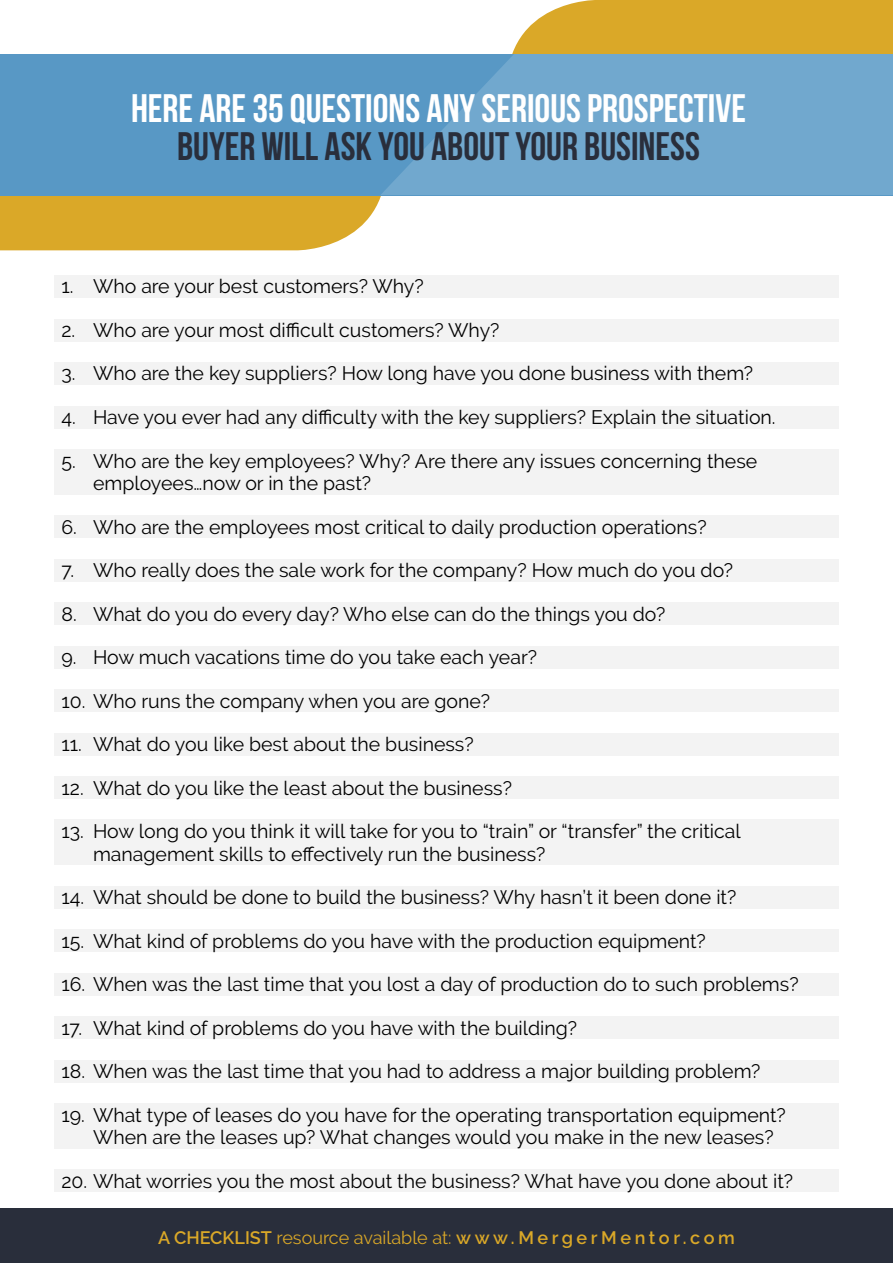
<style>
.page{position:relative;width:893px;height:1263px;background:#fff}
.page>*{position:absolute;margin:0;border:0;box-sizing:border-box;transform-origin:0 0}
.t1{font:39.75px "Bebas Neue";color:#fff}
.t2{font:39.75px "Bebas Neue";color:#292e3b}
.t3{font:19.5px/22.5px "Raleway";color:#000}
.t4{font:600 18px "Raleway";color:#daa828}
.s1{font-weight:400}
</style>
<div class="page">
<div style="left:512px;top:0;width:381px;height:54px;background:#daa828"></div>
<svg style="left:0;top:195px;width:386px;height:55px;background:#daad39"></svg>
<div style="left:0;top:54px;width:893px;height:141px;background:#5898c5"></div>
<svg style="left:381px;top:54px;width:512px;height:141px;background:#6da5cc"></svg>
<div style="left:54px;top:275px;width:785px;height:23px;background:#f3f3f3"></div>
<div style="left:54px;top:319px;width:785px;height:22px;background:#f3f3f3"></div>
<div style="left:54px;top:362px;width:785px;height:23px;background:#f3f3f3"></div>
<div style="left:54px;top:406px;width:785px;height:22px;background:#f3f3f3"></div>
<div style="left:54px;top:449px;width:785px;height:45px;background:#f3f3f3"></div>
<div style="left:54px;top:515px;width:785px;height:23px;background:#f3f3f3"></div>
<div style="left:54px;top:559px;width:785px;height:22px;background:#f3f3f3"></div>
<div style="left:54px;top:602px;width:785px;height:23px;background:#f3f3f3"></div>
<div style="left:54px;top:646px;width:785px;height:22px;background:#f3f3f3"></div>
<div style="left:54px;top:689px;width:785px;height:23px;background:#f3f3f3"></div>
<div style="left:54px;top:733px;width:785px;height:22px;background:#f3f3f3"></div>
<div style="left:54px;top:776px;width:785px;height:23px;background:#f3f3f3"></div>
<div style="left:54px;top:820px;width:785px;height:45px;background:#f3f3f3"></div>
<div style="left:54px;top:886px;width:785px;height:22px;background:#f3f3f3"></div>
<div style="left:54px;top:929px;width:785px;height:23px;background:#f3f3f3"></div>
<div style="left:54px;top:973px;width:785px;height:22px;background:#f3f3f3"></div>
<div style="left:54px;top:1016px;width:785px;height:23px;background:#f3f3f3"></div>
<div style="left:54px;top:1060px;width:785px;height:22px;background:#f3f3f3"></div>
<div style="left:54px;top:1103px;width:785px;height:45px;background:#f3f3f3"></div>
<div style="left:54px;top:1169px;width:785px;height:23px;background:#f3f3f3"></div>
<div style="left:0;top:1209px;width:893px;height:54px;background:#292e3b"></div>
<h1 class="t1" style="left:131px;top:86px;width:616px">HERE ARE 35 QUESTIONS ANY SERIOUS PROSPECTIVE</h1>
<h1 class="t2" style="left:177px;top:124px;width:524px">BUYER WILL ASK YOU ABOUT YOUR BUSINESS</h1>
<p class="t3" style="left:62px;top:275px;width:364px">1. Who are your best customers? Why?</p>
<p class="t3" style="left:62px;top:319px;width:440px">2. Who are your most difficult customers? Why?</p>
<p class="t3" style="left:62px;top:362px;width:693px">3. Who are the key suppliers? How long have you done business with them?</p>
<p class="t3" style="left:62px;top:406px;width:716px">4. Have you ever had any difficulty with the key suppliers? Explain the situation.</p>
<p class="t3" style="left:93px;top:449px;width:666px;text-indent:-31px">5. Who are the key employees? Why? Are there any issues concerning these employees…now or in the past?</p>
<p class="t3" style="left:62px;top:515px;width:647px">6. Who are the employees most critical to daily production operations?</p>
<p class="t3" style="left:62px;top:559px;width:673px">7. Who really does the sale work for the company? How much do you do?</p>
<p class="t3" style="left:62px;top:602px;width:605px">8. What do you do every day? Who else can do the things you do?</p>
<p class="t3" style="left:62px;top:646px;width:477px">9. How much vacations time do you take each year?</p>
<p class="t3" style="left:62px;top:689px;width:430px">10. Who runs the company when you are gone?</p>
<p class="t3" style="left:62px;top:733px;width:414px">11. What do you like best about the business?</p>
<p class="t3" style="left:62px;top:776px;width:452px">12. What do you like the least about the business?</p>
<p class="t3" style="left:93px;top:820px;width:649px;text-indent:-31px">13. How long do you think it will take for you to “train” or “transfer” the critical management skills to effectively run the business?</p>
<p class="t3" style="left:62px;top:886px;width:676px">14. What should be done to build the business? Why hasn’t it been done it?</p>
<p class="t3" style="left:62px;top:929px;width:646px">15. What kind of problems do you have with the production equipment?</p>
<p class="t3" style="left:62px;top:973px;width:739px">16. When was the last time that you lost a day of production do to such problems?</p>
<p class="t3" style="left:62px;top:1016px;width:517px">17. What kind of problems do you have with the building?</p>
<p class="t3" style="left:62px;top:1060px;width:701px">18. When was the last time that you had to address a major building problem?</p>
<p class="t3" style="left:93px;top:1103px;width:694px;text-indent:-31px">19. What type of leases do you have for the operating transportation equipment?<br>When are the leases up? What changes would you make in the new leases?</p>
<p class="t3" style="left:62px;top:1169px;width:733px">20. What worries you the most about the business? What have you done about it?</p>
<p class="t4" style="left:158px;top:1228px;width:578px">A CHECKLIST <span class="s1">resource available at:</span> w w w. M e r g e r M e n t o r. c o m</p>
</div>
